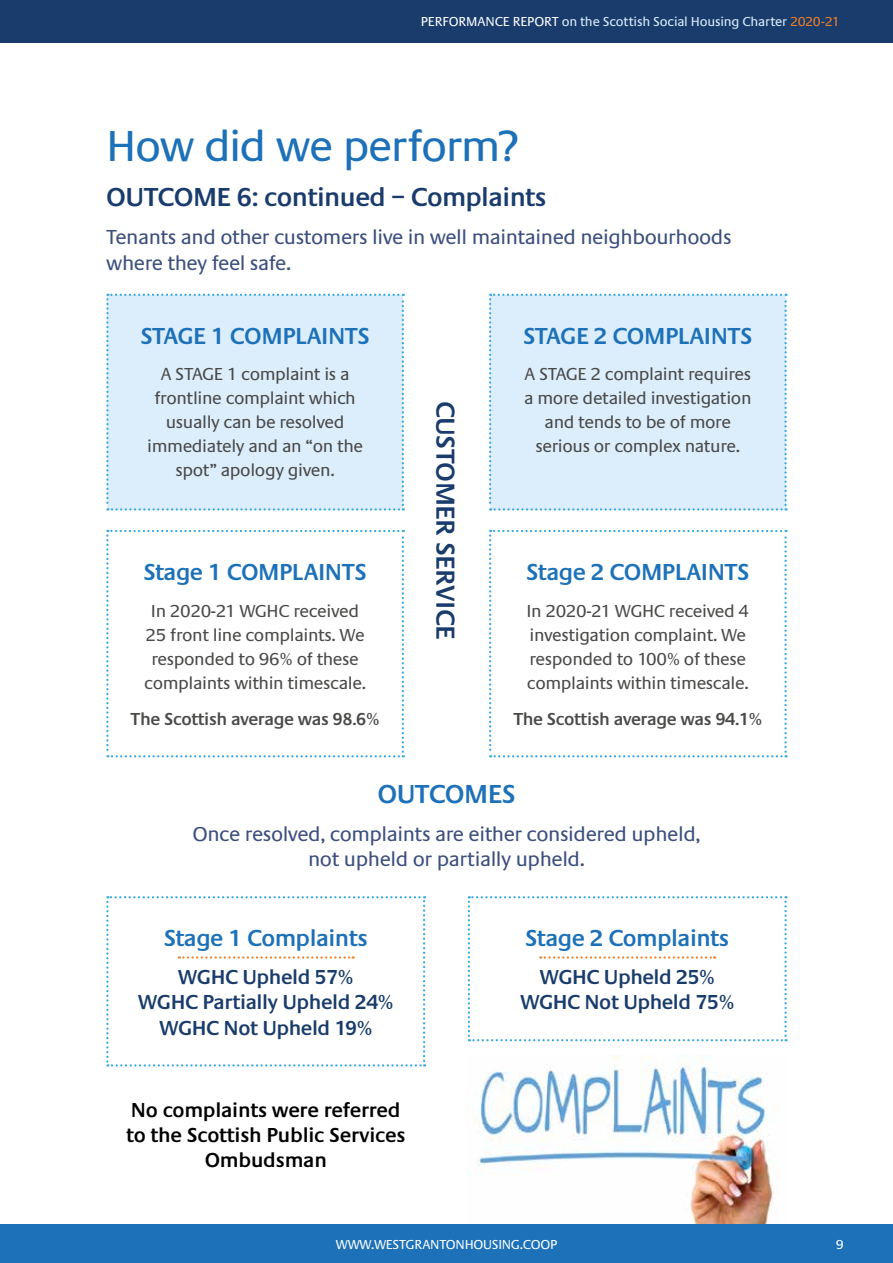
<style>
.page{position:relative;width:893px;height:1263px;background:#fff}
.page>*{position:absolute;margin:0;border:0;box-sizing:border-box;transform-origin:0 0}
.t1{font:45px "Praxis EF";letter-spacing:-.035em;color:#1d71b8}
.t2{font:600 27px "Praxis EF";letter-spacing:-.02em;color:#193c6c}
.t3{font:600 27px "Praxis EF";letter-spacing:-.02em;color:#1d71b8}
.t4{font:600 24px "Praxis EF";letter-spacing:-.02em;color:#1d71b8}
.t5{font:21px/25.2px "Praxis EF";letter-spacing:-.02em;color:#3c4f7d}
.t6{font:600 21px/25.2px "Praxis EF";letter-spacing:-.02em;color:#193c6c;text-align:center}
.t7{font:600 21px/25.2px "Praxis EF";letter-spacing:-.01em;color:#000;text-align:center}
.t8{font:18px/24px "Praxis EF";letter-spacing:-.02em;color:#4a4a49;text-align:center}
.t9{font:600 18px "Praxis EF";letter-spacing:-.02em;color:#4a4a49}
.t10{font:13.5px "Praxis EF";letter-spacing:-.015em;color:#dceefc}
.t11{font:13.5px "Praxis EF";letter-spacing:-.02em;color:#fff}
.s1{color:#fff}
.s2{color:#ef7e26}
</style>
<div class="page">
<img style="left:468px;top:1055px;width:319px;height:170px">
<div style="left:0;top:0;width:893px;height:43px;background:#193c6c"></div>
<div style="left:0;top:1225px;width:893px;height:38px;background:#1d71b8"></div>
<div style="left:106px;top:294px;width:298px;height:216px;background:#dceefc"></div>
<div style="left:489px;top:294px;width:298px;height:216px;background:#dceefc"></div>
<svg style="left:106px;top:896px;width:319px;height:170px"></svg>
<svg style="left:106px;top:530px;width:298px;height:227px"></svg>
<svg style="left:489px;top:530px;width:298px;height:227px"></svg>
<svg style="left:468px;top:896px;width:319px;height:145px"></svg>
<p class="t10" style="left:421px;top:15px;width:420px"><span class="s1">PERFORMANCE REPORT</span> on the Scottish Social Housing Charter <span class="s2">2020-21</span></p>
<h1 class="t1" style="left:106px;top:122px;width:414px">How did we perform?</h1>
<h2 class="t2" style="left:106px;top:183px;width:442px">OUTCOME 6: continued – Complaints</h2>
<p class="t5" style="left:106px;top:225px;width:627px">Tenants and other customers live in well maintained neighbourhoods where they feel safe.</p>
<h3 class="t4" style="left:140px;top:322px;width:231px">STAGE 1 COMPLAINTS</h3>
<p class="t8" style="left:147px;top:363px;width:217px">A STAGE 1 complaint is a frontline complaint which usually can be resolved immediately and an “on the spot” apology given.</p>
<h3 class="t4" style="left:143px;top:559px;width:225px">Stage 1 COMPLAINTS</h3>
<p class="t8" style="left:144px;top:599px;width:223px">In 2020-21 WGHC received<br>25 front line complaints. We responded to 96% of these complaints within timescale.</p>
<p class="t9" style="left:131px;top:709px;width:250px">The Scottish average was 98.6%</p>
<h2 class="t2" style="left:460px;top:401px;width:240px;rotate:90deg">CUSTOMER SERVICE</h2>
<h3 class="t4" style="left:523px;top:322px;width:231px">STAGE 2 COMPLAINTS</h3>
<p class="t8" style="left:524px;top:363px;width:229px">A STAGE 2 complaint requires a more detailed investigation and tends to be of more serious or complex nature.</p>
<h3 class="t4" style="left:526px;top:559px;width:225px">Stage 2 COMPLAINTS</h3>
<p class="t8" style="left:526px;top:599px;width:224px;text-align:left">In 2020-21 WGHC received 4 investigation complaint. We responded to 100% of these complaints within timescale.</p>
<p class="t9" style="left:513px;top:709px;width:250px">The Scottish average was 94.1%</p>
<h2 class="t3" style="left:377px;top:779px;width:140px">OUTCOMES</h2>
<p class="t5" style="left:192px;top:821px;width:510px;text-align:center">Once resolved, complaints are either considered upheld, not upheld or partially upheld.</p>
<h3 class="t4" style="left:164px;top:925px;width:206px">Stage 1 Complaints</h3>
<p class="t6" style="left:138px;top:965px;width:257px">WGHC Upheld 57%<br>WGHC Partially Upheld 24%<br>WGHC Not Upheld 19%</p>
<p class="t7" style="left:126px;top:1097px;width:281px">No complaints were referred to the Scottish Public Services<br>Ombudsman</p>
<h3 class="t4" style="left:525px;top:925px;width:206px">Stage 2 Complaints</h3>
<p class="t6" style="left:520px;top:965px;width:216px">WGHC Upheld 25%<br>WGHC Not Upheld 75%</p>
<p class="t11" style="left:336px;top:1237px;width:223px">WWW.WESTGRANTONHOUSING.COOP</p>
<p class="t11" style="left:836px;top:1237px;width:9px">9</p>
</div>
